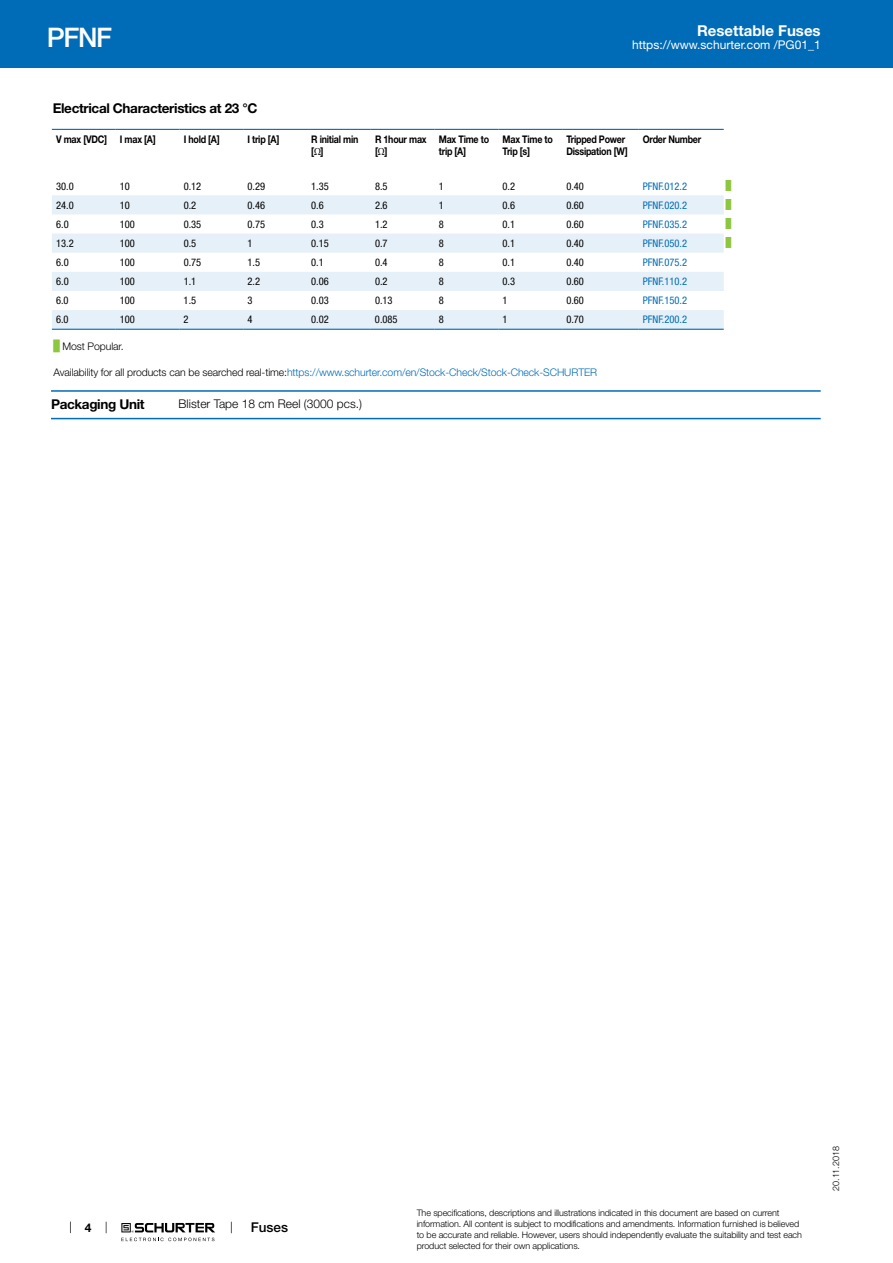
<style>
.page{position:relative;width:893px;height:1263px;background:#fff}
.page>*{position:absolute;margin:0;border:0;box-sizing:border-box;transform-origin:0 0}
.t1{font:500 27px "Helvetica Neue LT";color:#fff}
.t2{font:700 15px "Helvetica Neue LT";color:#fff}
.t3{font:700 13.5px "Helvetica Neue LT";letter-spacing:-.025em;color:#000}
.t4{font:500 13.5px "Helvetica Neue LT";color:#000}
.t5{font:12px "Helvetica Neue LT";color:#fff}
.t6{font:300 12px "Helvetica Neue LT";color:#000}
.t7{font:700 12px "Helvetica Neue LT";color:#000}
.t8{font:condensed 10.5px "Helvetica Neue LT";color:#000}
.t9{font:700 10.5px/12.6px "Helvetica Neue LT";letter-spacing:-.025em;color:#000;scale:.85 1}
.t10{font:300 10.5px "Helvetica Neue LT";letter-spacing:-.01em;color:#006bb6}
.t11{font:condensed 10.5px "Helvetica Neue LT";color:#006bb6}
.t12{font:300 10.5px "Helvetica Neue LT";letter-spacing:-.01em;color:#000}
.t13{font:300 9px/10.8px "Helvetica Neue LT";letter-spacing:-.01em;color:#000}
.t14{font:9px "Arial Unicode MS";color:#8dc63f}
.s1{font-family:"Arial Unicode MS";font-weight:400}
.s2{font-family:"Arial Unicode MS";font-weight:400;color:#8dc63f}
.s3{color:#000}
</style>
<div class="page">
<svg style="left:70px;top:1221px;width:1px;height:12px"></svg>
<svg style="left:121px;top:1223px;width:94px;height:18px"></svg>
<div style="left:0;top:0;width:893px;height:68px;background:#006bb6"></div>
<svg style="left:52px;top:195px;width:672px;height:134px;fill:#e6f0f8"></svg>
<hr style="left:52px;top:129px;width:64px;height:1px;background:#006bb6">
<hr style="left:116px;top:129px;width:63px;height:1px;background:#006bb6">
<hr style="left:179px;top:129px;width:64px;height:1px;background:#006bb6">
<hr style="left:243px;top:129px;width:64px;height:1px;background:#006bb6">
<hr style="left:307px;top:129px;width:64px;height:1px;background:#006bb6">
<hr style="left:371px;top:129px;width:64px;height:1px;background:#006bb6">
<hr style="left:435px;top:129px;width:63px;height:1px;background:#006bb6">
<hr style="left:498px;top:129px;width:64px;height:1px;background:#006bb6">
<hr style="left:562px;top:129px;width:77px;height:1px;background:#006bb6">
<hr style="left:639px;top:129px;width:85px;height:1px;background:#006bb6">
<hr style="left:52px;top:329px;width:64px;height:1px;background:#006bb6">
<hr style="left:116px;top:329px;width:63px;height:1px;background:#006bb6">
<hr style="left:179px;top:329px;width:64px;height:1px;background:#006bb6">
<hr style="left:243px;top:329px;width:64px;height:1px;background:#006bb6">
<hr style="left:307px;top:329px;width:64px;height:1px;background:#006bb6">
<hr style="left:371px;top:329px;width:64px;height:1px;background:#006bb6">
<hr style="left:435px;top:329px;width:63px;height:1px;background:#006bb6">
<hr style="left:498px;top:329px;width:64px;height:1px;background:#006bb6">
<hr style="left:562px;top:329px;width:77px;height:1px;background:#006bb6">
<hr style="left:639px;top:329px;width:85px;height:1px;background:#006bb6">
<hr style="left:51px;top:390px;width:770px;height:2px;background:#006bb6">
<hr style="left:51px;top:418px;width:770px;height:1px;background:#006bb6">
<h1 class="t1" style="left:47px;top:21px;width:67px">PFNF</h1>
<h2 class="t2" style="left:697px;top:21px;width:125px">Resettable Fuses</h2>
<h3 class="t5" style="left:632px;top:38px;width:190px">https://www.schurter.com /PG01_1</h3>
<h3 class="t3" style="left:53px;top:99px;width:206px">Electrical Characteristics at 23 °C</h3>
<p class="t9" style="left:56px;top:132px;width:119px">V max [VDC] I max [A]</p>
<p class="t9" style="left:184px;top:132px;width:44px">I hold [A]</p>
<p class="t9" style="left:247px;top:132px;width:39px">I trip [A]</p>
<p class="t9" style="left:311px;top:132px;width:57px">R initial min [<span class="s1">Ω</span>]</p>
<p class="t9" style="left:375px;top:132px;width:62px">R 1hour max [<span class="s1">Ω</span>]</p>
<p class="t9" style="left:439px;top:132px;width:61px">Max Time to trip [A]</p>
<p class="t9" style="left:503px;top:132px;width:61px">Max Time to<br>Trip [s]</p>
<p class="t9" style="left:566px;top:132px;width:74px">Tripped Power<br>Dissipation [W]</p>
<p class="t9" style="left:643px;top:132px;width:70px">Order Number</p>
<p class="t8" style="left:56px;top:180px;width:19px">30.0</p>
<p class="t8" style="left:120px;top:180px;width:12px">10</p>
<p class="t8" style="left:184px;top:180px;width:19px">0.12</p>
<p class="t8" style="left:247px;top:180px;width:19px">0.29</p>
<p class="t8" style="left:311px;top:180px;width:19px">1.35</p>
<p class="t8" style="left:375px;top:180px;width:14px">8.5</p>
<p class="t8" style="left:439px;top:180px;width:7px">1</p>
<p class="t8" style="left:503px;top:180px;width:14px">0.2</p>
<p class="t8" style="left:566px;top:180px;width:19px">0.40</p>
<p class="t11" style="left:643px;top:180px;width:46px">PFNF.012.2</p>
<p class="t14" style="left:726px;top:179px;width:7px">█</p>
<p class="t8" style="left:56px;top:199px;width:19px">24.0</p>
<p class="t8" style="left:120px;top:199px;width:12px">10</p>
<p class="t8" style="left:184px;top:199px;width:14px">0.2</p>
<p class="t8" style="left:247px;top:199px;width:19px">0.46</p>
<p class="t8" style="left:311px;top:199px;width:14px">0.6</p>
<p class="t8" style="left:375px;top:199px;width:14px">2.6</p>
<p class="t8" style="left:439px;top:199px;width:7px">1</p>
<p class="t8" style="left:503px;top:199px;width:14px">0.6</p>
<p class="t8" style="left:566px;top:199px;width:19px">0.60</p>
<p class="t11" style="left:643px;top:199px;width:46px">PFNF.020.2</p>
<p class="t14" style="left:726px;top:198px;width:7px">█</p>
<p class="t8" style="left:56px;top:218px;width:14px">6.0</p>
<p class="t8" style="left:120px;top:218px;width:17px">100</p>
<p class="t8" style="left:184px;top:218px;width:19px">0.35</p>
<p class="t8" style="left:247px;top:218px;width:19px">0.75</p>
<p class="t8" style="left:311px;top:218px;width:14px">0.3</p>
<p class="t8" style="left:375px;top:218px;width:14px">1.2</p>
<p class="t8" style="left:439px;top:218px;width:7px">8</p>
<p class="t8" style="left:503px;top:218px;width:14px">0.1</p>
<p class="t8" style="left:566px;top:218px;width:19px">0.60</p>
<p class="t11" style="left:643px;top:218px;width:46px">PFNF.035.2</p>
<p class="t14" style="left:726px;top:217px;width:7px">█</p>
<p class="t8" style="left:56px;top:237px;width:19px">13.2</p>
<p class="t8" style="left:120px;top:237px;width:17px">100</p>
<p class="t8" style="left:184px;top:237px;width:14px">0.5</p>
<p class="t8" style="left:247px;top:237px;width:7px">1</p>
<p class="t8" style="left:311px;top:237px;width:19px">0.15</p>
<p class="t8" style="left:375px;top:237px;width:14px">0.7</p>
<p class="t8" style="left:439px;top:237px;width:7px">8</p>
<p class="t8" style="left:503px;top:237px;width:14px">0.1</p>
<p class="t8" style="left:566px;top:237px;width:19px">0.40</p>
<p class="t11" style="left:643px;top:237px;width:46px">PFNF.050.2</p>
<p class="t14" style="left:726px;top:237px;width:7px">█</p>
<p class="t8" style="left:56px;top:256px;width:14px">6.0</p>
<p class="t8" style="left:120px;top:256px;width:17px">100</p>
<p class="t8" style="left:184px;top:256px;width:19px">0.75</p>
<p class="t8" style="left:247px;top:256px;width:14px">1.5</p>
<p class="t8" style="left:311px;top:256px;width:14px">0.1</p>
<p class="t8" style="left:375px;top:256px;width:14px">0.4</p>
<p class="t8" style="left:439px;top:256px;width:7px">8</p>
<p class="t8" style="left:503px;top:256px;width:14px">0.1</p>
<p class="t8" style="left:566px;top:256px;width:19px">0.40</p>
<p class="t11" style="left:643px;top:256px;width:46px">PFNF.075.2</p>
<p class="t8" style="left:56px;top:275px;width:14px">6.0</p>
<p class="t8" style="left:120px;top:275px;width:17px">100</p>
<p class="t8" style="left:184px;top:275px;width:14px">1.1</p>
<p class="t8" style="left:247px;top:275px;width:14px">2.2</p>
<p class="t8" style="left:311px;top:275px;width:19px">0.06</p>
<p class="t8" style="left:375px;top:275px;width:14px">0.2</p>
<p class="t8" style="left:439px;top:275px;width:7px">8</p>
<p class="t8" style="left:503px;top:275px;width:14px">0.3</p>
<p class="t8" style="left:566px;top:275px;width:19px">0.60</p>
<p class="t11" style="left:643px;top:275px;width:46px">PFNF.110.2</p>
<p class="t8" style="left:56px;top:295px;width:14px">6.0</p>
<p class="t8" style="left:120px;top:295px;width:17px">100</p>
<p class="t8" style="left:184px;top:295px;width:14px">1.5</p>
<p class="t8" style="left:247px;top:295px;width:7px">3</p>
<p class="t8" style="left:311px;top:295px;width:19px">0.03</p>
<p class="t8" style="left:375px;top:295px;width:19px">0.13</p>
<p class="t8" style="left:439px;top:295px;width:7px">8</p>
<p class="t8" style="left:503px;top:295px;width:7px">1</p>
<p class="t8" style="left:566px;top:295px;width:19px">0.60</p>
<p class="t11" style="left:643px;top:295px;width:46px">PFNF.150.2</p>
<p class="t8" style="left:56px;top:314px;width:14px">6.0</p>
<p class="t8" style="left:120px;top:314px;width:17px">100</p>
<p class="t8" style="left:184px;top:314px;width:7px">2</p>
<p class="t8" style="left:247px;top:314px;width:7px">4</p>
<p class="t8" style="left:311px;top:314px;width:19px">0.02</p>
<p class="t8" style="left:375px;top:314px;width:24px">0.085</p>
<p class="t8" style="left:439px;top:314px;width:7px">8</p>
<p class="t8" style="left:503px;top:314px;width:7px">1</p>
<p class="t8" style="left:566px;top:314px;width:19px">0.70</p>
<p class="t11" style="left:643px;top:314px;width:46px">PFNF.200.2</p>
<p class="t12" style="left:53px;top:340px;width:72px"><span class="s2">█</span> Most Popular.</p>
<p class="t10" style="left:53px;top:366px;width:545px"><span class="s3">Availability for all products can be searched real-time:</span>https://www.schurter.com/en/Stock-Check/Stock-Check-SCHURTER</p>
<h3 class="t3" style="left:51px;top:396px;width:95px">Packaging Unit</h3>
<h3 class="t6" style="left:179px;top:397px;width:185px">Blister Tape 18 cm Reel (3000 pcs.)</h3>
<h3 class="t7" style="left:85px;top:1220px;width:8px">4</h3>
<h3 class="t4" style="left:251px;top:1219px;width:39px">Fuses</h3>
<p class="t13" style="left:417px;top:1207px;width:387px">The specifications, descriptions and illustrations indicated in this document are based on current information. All content is subject to modifications and amendments. Information furnished is believed to be accurate and reliable. However, users should independently evaluate the suitability and test each product selected for their own applications.</p>
<p class="t13" style="left:830px;top:1191px;width:46px;rotate:-90deg">20.11.2018</p>
</div>
